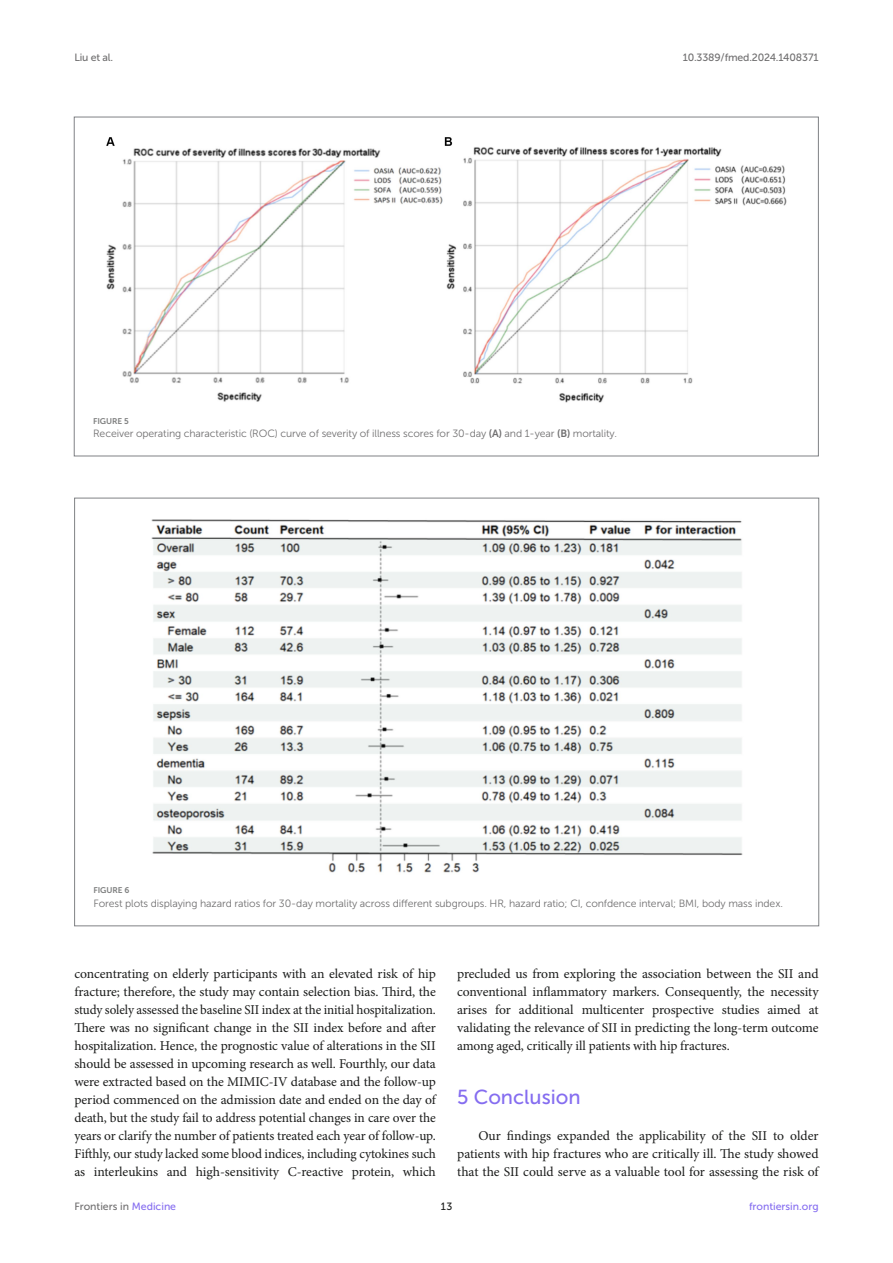
<style>
.page{position:relative;width:893px;height:1263px;background:#fff}
.page>*{position:absolute;margin:0;border:0;box-sizing:border-box;transform-origin:0 0}
.HEAD_1{font:20.25px "Museo Sans 500";color:#856df0}
.TEXT{font:13.5px/18px "Minion Pro";letter-spacing:-.005em;color:#1b1c1b;text-align:justify}
.TEXT_FLUSH{font:13.5px/18px "Minion Pro";letter-spacing:-.005em;color:#1b1c1b;text-align:justify}
.FIG_LEG{font:10.5px "Museo Sans 300";letter-spacing:-.01em;color:#706f70}
.t1{font:10.5px "Museo Sans 500";letter-spacing:-.015em;color:#706f70}
.t2{font:10.5px "Museo Sans 500";color:#856df0}
.t3{font:10.5px "Museo Sans 500";color:#1b1c1b}
.FIG_HD{font:8.25px "Museo Sans 700";letter-spacing:-.01em;color:#7e7f7f}
.s1{font-family:"Museo Sans 700"}
.s2{color:#856df0}
</style>
<div class="page">
<img style="left:106px;top:137px;width:681px;height:266px">
<img style="left:151px;top:519px;width:592px;height:354px">
<p class="t1" style="left:74px;top:51px;width:40px">Liu et al.</p>
<p class="t1" style="left:683px;top:51px;width:137px">10.3389/fmed.2024.1408371</p>
<p class="FIG_HD" style="left:93px;top:416px;width:37px">FIGURE 5</p>
<p class="FIG_LEG" style="left:93px;top:428px;width:525px">Receiver operating characteristic (ROC) curve of severity of illness scores for 30-day <span class="s1">(A)</span> and 1-year <span class="s1">(B)</span> mortality.</p>
<p class="FIG_HD" style="left:94px;top:886px;width:37px">FIGURE 6</p>
<p class="FIG_LEG" style="left:94px;top:898px;width:691px">Forest plots displaying hazard ratios for 30-day mortality across different subgroups. HR, hazard ratio; CI, confdence interval; BMI, body mass index.</p>
<p class="TEXT" style="left:74px;top:965px;width:363px">concentrating on elderly participants with an elevated risk of hip fracture; therefore, the study may contain selection bias. Third, the study solely assessed the baseline SII index at the initial hospitalization.<br>There was no significant change in the SII index before and after hospitalization. Hence, the prognostic value of alterations in the SII should be assessed in upcoming research as well. Fourthly, our data were extracted based on the MIMIC-IV database and the follow-up period commenced on the admission date and ended on the day of death, but the study fail to address potential changes in care over the years or clarify the number of patients treated each year of follow-up.<br>Fifthly, our study lacked some blood indices, including cytokines such as interleukins and high-sensitivity C-reactive protein, which</p>
<p class="TEXT" style="left:457px;top:965px;width:363px">precluded us from exploring the association between the SII and conventional inflammatory markers. Consequently, the necessity arises for additional multicenter prospective studies aimed at validating the relevance of SII in predicting the long-term outcome among aged, critically ill patients with hip fractures.</p>
<p class="HEAD_1" style="left:457px;top:1086px;width:125px">5 Conclusion</p>
<p class="TEXT_FLUSH" style="left:457px;top:1127px;width:363px;text-indent:21px">Our findings expanded the applicability of the SII to older patients with hip fractures who are critically ill. The study showed that the SII could serve as a valuable tool for assessing the risk of</p>
<p class="t1" style="left:74px;top:1200px;width:103px">Frontiers in <span class="s2">Medicine</span></p>
<p class="t3" style="left:441px;top:1200px;width:13px">13</p>
<p class="t2" style="left:749px;top:1200px;width:71px">frontiersin.org</p>
</div>
